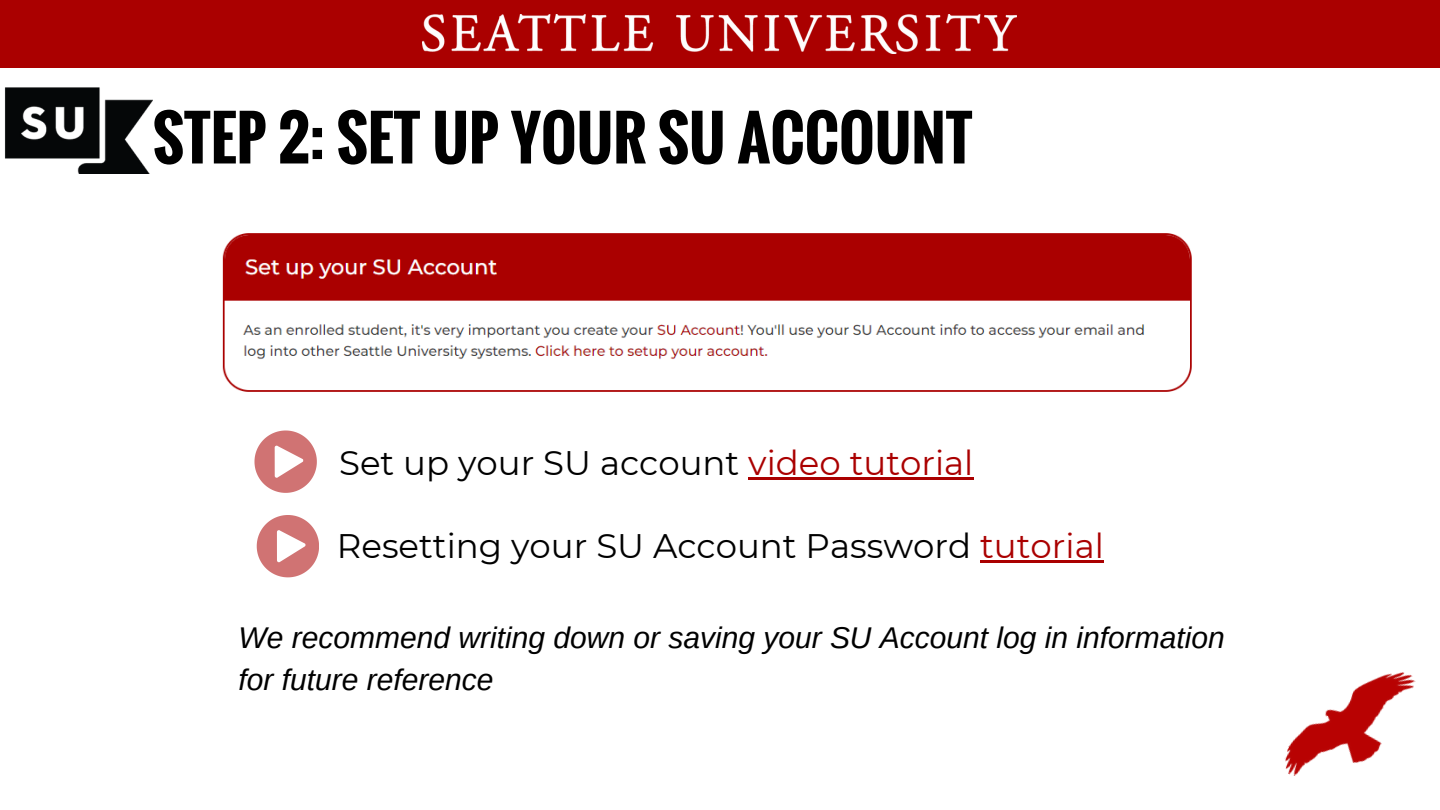
<style>
.page{position:relative;width:1440px;height:810px;background:#fff}
.page>*{position:absolute;margin:0;border:0;box-sizing:border-box;transform-origin:0 0}
.t1{font:700 60px "Oswald";color:#000}
.t2{font:34px "Montserrat";color:#000}
.t3{font:italic 30px/42px "Arimo";color:#000}
.s1{color:#a00}
</style>
<div class="page">
<div style="left:0;top:0;width:1440px;height:68px;background:#a00"></div>
<img style="left:423px;top:14px;width:594px;height:40px">
<img style="left:222px;top:233px;width:970px;height:159px">
<img style="left:4px;top:87px;width:148px;height:86px">
<svg style="left:254px;top:431px;width:63px;height:62px"></svg>
<hr style="left:748px;top:477px;width:225px;height:3px;background:#a00">
<svg style="left:257px;top:515px;width:62px;height:62px"></svg>
<hr style="left:980px;top:560px;width:124px;height:3px;background:#a00">
<img style="left:1284px;top:672px;width:132px;height:104px">
<p class="t1" style="left:153px;top:92px;width:821px">STEP 2: SET UP YOUR SU ACCOUNT</p>
<p class="t2" style="left:339px;top:442px;width:636px">Set up your SU account <span class="s1">video tutorial</span></p>
<p class="t2" style="left:337px;top:525px;width:769px">Resetting your SU Account Password <span class="s1">tutorial</span></p>
<h2 class="t3" style="left:238px;top:616px;width:988px">We recommend writing down or saving your SU Account log in information for future reference</h2>
</div>
